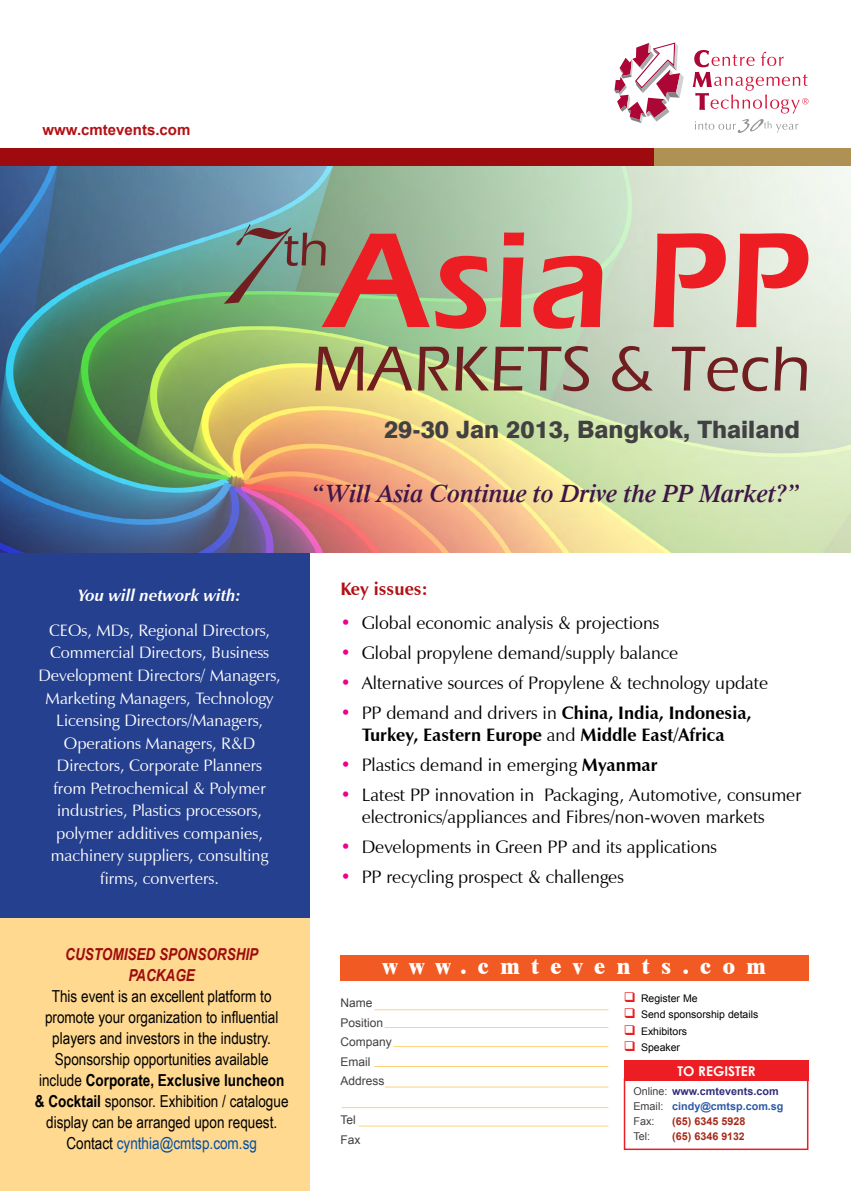
<style>
.page{position:relative;width:851px;height:1191px;background:#fff}
.page>*{position:absolute;margin:0;border:0;box-sizing:border-box;transform-origin:0 0}
.t1{font:italic 600 25.5px "Dutch 801 BT";color:#3e1647}
.t2{font:800 24px "Swiss 721 BT";color:#414042}
.t3{font:800 22.5px "Dutch 801 BT";letter-spacing:.51em;color:#fff}
.t4{font:18px/21.6px "Zapf Humanist 601 BT";color:#000}
.t5{font:700 18px/21.6px "Zapf Humanist 601 BT";color:#000;text-align:center}
.t6{font:700 18px "Zapf Humanist 601 BT";color:#b11116}
.t7{font:16.5px/22.5px "Zapf Humanist 601 BT";color:#fff;text-align:center}
.t8{font:16.5px/21px "Arial Narrow";color:#000;text-align:center}
.t9{font:italic 700 16.5px/21px "Arial Narrow";color:#9e0b0f;text-align:center}
.t10{font:italic 700 16.5px "Zapf Humanist 601 BT";color:#fff}
.t11{font:700 15px "Arial";color:#b11116}
.t12{font:700 13.5px "Century Gothic";color:#fff}
.t13{font:12px/19.5px "Arial";color:#414042}
.t14{font:700 10.8px/15px "Arial";color:#2d59a9}
.t15{font:700 10.8px "Arial";color:#a62a1c}
.t16{font:10.8px "Arial";color:#414042}
.t17{font:10.5px "Arial";color:#000}
.s1{font-weight:700}
.s2{color:#034ea2}
.s3{color:#ec008c}
.s4{font-weight:400;color:#ec008c}
.s5{font-weight:400}
.s6{color:#ed1d24}
.s7{font-weight:400;color:#414042}
.s8{color:#312d79}
.s9{font-size:10.5px}
</style>
<div class="page">
<div style="left:0;top:457px;width:310px;height:461px;background:#25408f"></div>
<img style="left:0;top:166px;width:850px;height:387px">
<div style="left:0;top:918px;width:310px;height:273px;background:#ffd990"></div>
<div style="left:0;top:149px;width:654px;height:17px;background:#9e0b0f"></div>
<div style="left:654px;top:149px;width:196px;height:17px;background:#ae9153"></div>
<div style="left:623px;top:1078px;width:185px;height:72px;border:2px solid #ed1d24"></div>
<div style="left:623px;top:1060px;width:185px;height:21px;background:#ed1d24"></div>
<hr style="left:374px;top:1009px;width:234px;height:1px;background:#ffd27c">
<hr style="left:384px;top:1027px;width:224px;height:1px;background:#ffd27c">
<hr style="left:393px;top:1046px;width:215px;height:1px;background:#ffd27c">
<hr style="left:374px;top:1066px;width:234px;height:1px;background:#ffd27c">
<hr style="left:385px;top:1086px;width:223px;height:1px;background:#ffd27c">
<hr style="left:342px;top:1107px;width:266px;height:1px;background:#ffd27c">
<div style="left:340px;top:955px;width:468px;height:25px;background:#f15a22"></div>
<hr style="left:359px;top:1125px;width:249px;height:1px;background:#ffd27c">
<svg style="left:614px;top:43px;width:69px;height:80px"></svg>
<svg style="left:692px;top:50px;width:116px;height:63px"></svg>
<svg style="left:695px;top:119px;width:103px;height:14px"></svg>
<svg style="left:315px;top:347px;width:97px;height:43px;background:#ac9962"></svg>
<svg style="left:418px;top:347px;width:31px;height:43px"></svg>
<svg style="left:455px;top:346px;width:134px;height:45px;background:#9b987d"></svg>
<svg style="left:612px;top:346px;width:40px;height:45px;background:#a9988b"></svg>
<svg style="left:671px;top:347px;width:97px;height:44px;background:#b9ada0"></svg>
<svg style="left:774px;top:347px;width:32px;height:43px"></svg>
<svg style="left:500px;top:232px;width:24px;height:95px;background:#da514d"></svg>
<svg style="left:533px;top:256px;width:69px;height:73px;background:#d76b62"></svg>
<svg style="left:653px;top:233px;width:72px;height:94px;background:#e2807b"></svg>
<svg style="left:736px;top:233px;width:72px;height:94px;background:#e88581"></svg>
<svg style="left:224px;top:224px;width:263px;height:105px;background:#9e8d74"></svg>
<p class="t11" style="left:43px;top:120px;width:149px">www.cmtevents.com</p>
<h2 class="t2" style="left:384px;top:415px;width:417px">29-30 Jan 2013, Bangkok, Thailand</h2>
<h1 class="t1" style="left:312px;top:477px;width:489px">“Will Asia Continue to Drive the PP Market?”</h1>
<p class="t10" style="left:78px;top:585px;width:164px">You will network with:</p>
<p class="t7" style="left:38px;top:619px;width:244px">CEOs, MDs, Regional Directors,<br>Commercial Directors, Business<br>Development Directors/ Managers,<br>Marketing Managers, Technology<br>Licensing Directors/Managers,<br>Operations Managers, R&amp;D<br>Directors, Corporate Planners<br>from Petrochemical &amp; Polymer industries, Plastics processors, polymer additives companies, machinery suppliers, consulting firms, converters.</p>
<p class="t9" style="left:65px;top:942px;width:194px">CUSTOMISED SPONSORSHIP<br>PACKAGE</p>
<p class="t8" style="left:35px;top:985px;width:255px">This event is an excellent platform to promote your organization to influential players and investors in the industry.<br>Sponsorship opportunities available include <span class="s1">Corporate, Exclusive luncheon &amp; Cocktail</span> sponsor. Exhibition / catalogue display can be arranged upon request.<br>Contact <span class="s2">cynthia@cmtsp.com.sg</span></p>
<p class="t6" style="left:340px;top:578px;width:89px">Key issues:</p>
<p class="t4" style="left:340px;top:612px;width:320px"><span class="s3">•</span> Global economic analysis &amp; projections</p>
<p class="t4" style="left:340px;top:642px;width:339px"><span class="s3">•</span> Global propylene demand/supply balance</p>
<p class="t4" style="left:340px;top:672px;width:429px"><span class="s3">•</span> Alternative sources of Propylene &amp; technology update</p>
<p class="t5" style="left:340px;top:702px;width:412px"><span class="s4">•</span> <span class="s5">PP demand and drivers in</span> China, India, Indonesia,<br>Turkey, Eastern Europe <span class="s5">and</span> Middle East/Africa</p>
<p class="t4" style="left:340px;top:754px;width:318px"><span class="s3">•</span> Plastics demand in emerging <span class="s1">Myanmar</span></p>
<p class="t4" style="left:361px;top:784px;width:441px;text-indent:-21px"><span class="s3">•</span> Latest PP innovation in Packaging, Automotive, consumer electronics/appliances and Fibres/non-woven markets</p>
<p class="t4" style="left:340px;top:835px;width:378px"><span class="s3">•</span> Developments in Green PP and its applications</p>
<p class="t4" style="left:340px;top:865px;width:285px"><span class="s3">•</span> PP recycling prospect &amp; challenges</p>
<p class="t3" style="left:383px;top:952px;width:384px">www.cmtevents.com</p>
<p class="t13" style="left:340px;top:993px;width:53px">Name<br>Position<br>Company<br>Email<br>Address</p>
<p class="t13" style="left:340px;top:1110px;width:22px">Tel<br>Fax</p>
<p class="t17" style="left:624px;top:991px;width:75px"><span class="s6">❑</span> Register Me</p>
<p class="t17" style="left:624px;top:1008px;width:136px"><span class="s6">❑</span> Send sponsorship details</p>
<p class="t17" style="left:624px;top:1024px;width:65px"><span class="s6">❑</span> Exhibitors</p>
<p class="t17" style="left:624px;top:1040px;width:58px"><span class="s6">❑</span> Speaker</p>
<p class="t14" style="left:633px;top:1084px;width:152px"><span class="s7">Online:</span> <span class="s8">www.cmtevents.com<br></span><span class="s7">Email:</span> cindy@cmtsp.com.sg<br><span class="s7">Fax:</span></p>
<p class="t12" style="left:677px;top:1060px;width:80px">TO REGISTER</p>
<p class="t15" style="left:672px;top:1114px;width:75px">(65) 6345 5928</p>
<p class="t16" style="left:633px;top:1129px;width:18px">Tel:</p>
<p class="t15" style="left:672px;top:1129px;width:74px">(65) 6346 <span class="s9">9132</span></p>
</div>
